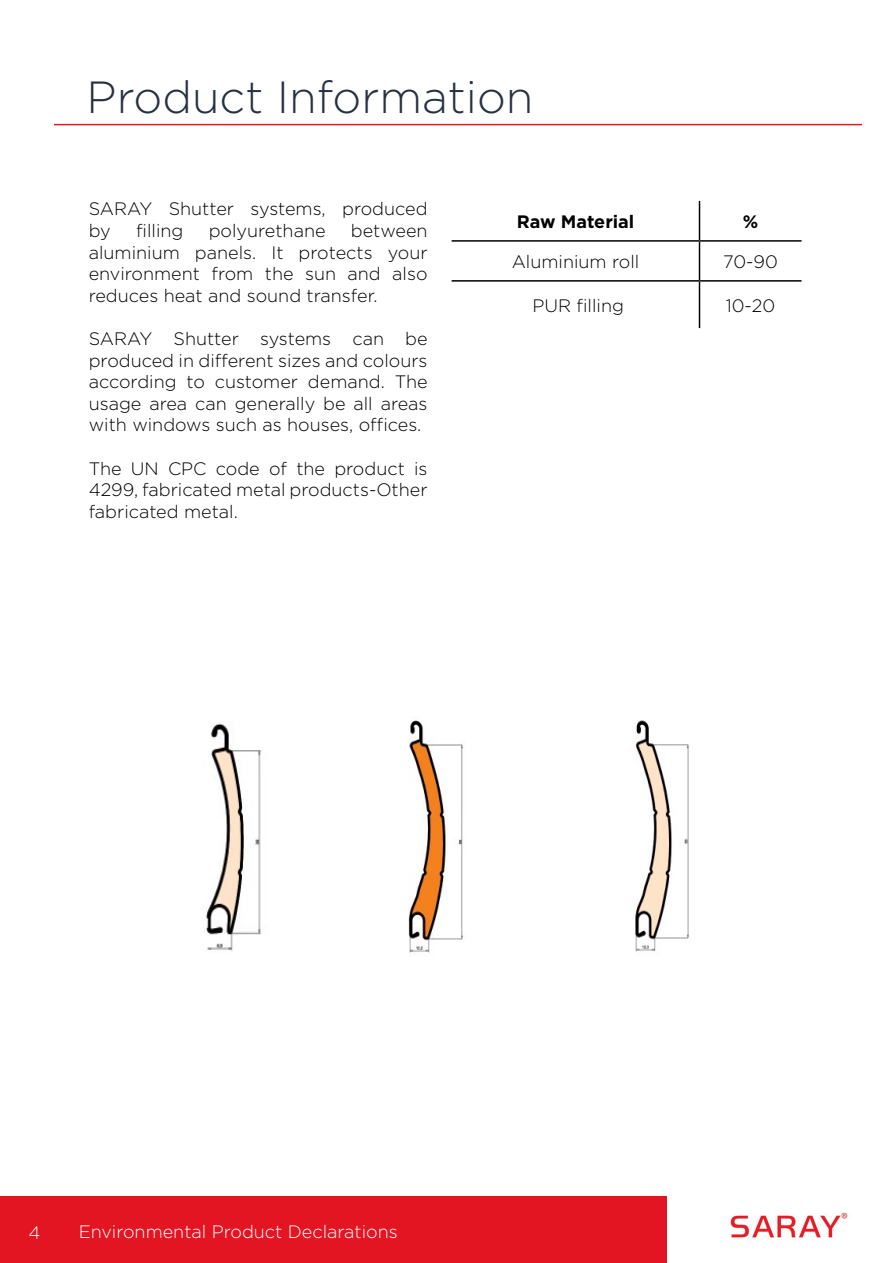
<style>
.page{position:relative;width:893px;height:1263px;background:#fff}
.page>*{position:absolute;margin:0;border:0;box-sizing:border-box;transform-origin:0 0}
.t1{font:300 45px "Gotham";color:#273240}
.t2{font:300 18px/21.6px "Gotham";color:#000;text-align:justify}
.t3{font:300 18px "Gotham";color:#fff}
.t4{font:700 18px "Gotham";color:#000}
</style>
<div class="page">
<div style="left:0;top:1196px;width:666px;height:67px;background:#e41522"></div>
<img style="left:730px;top:1212px;width:118px;height:26px">
<hr style="left:699px;top:201px;width:1px;height:39px;background:#000">
<hr style="left:452px;top:240px;width:247px;height:2px;background:#000">
<hr style="left:699px;top:240px;width:102px;height:2px;background:#000">
<hr style="left:699px;top:242px;width:1px;height:38px;background:#000">
<hr style="left:452px;top:280px;width:247px;height:2px;background:#000">
<hr style="left:699px;top:280px;width:102px;height:2px;background:#000">
<hr style="left:699px;top:282px;width:1px;height:46px;background:#000">
<hr style="left:54px;top:124px;width:808px;height:1px;background:#e41a24">
<img style="left:408px;top:720px;width:55px;height:233px">
<img style="left:206px;top:723px;width:56px;height:228px">
<img style="left:635px;top:720px;width:54px;height:232px">
<h1 class="t1" style="left:87px;top:68px;width:448px">Product Information</h1>
<p class="t2" style="left:89px;top:198px;width:340px">SARAY Shutter systems, produced by</p>
<p class="t2" style="left:136px;top:219px;width:49px">filling</p>
<p class="t2" style="left:209px;top:219px;width:118px">polyurethane</p>
<p class="t2" style="left:89px;top:219px;width:340px;text-indent:262px">between aluminium panels. It protects your environment from the sun and also reduces heat and sound transfer.</p>
<p class="t2" style="left:89px;top:327px;width:340px">SARAY Shutter systems can be produced in different sizes and colours according to customer demand. The usage area can generally be all areas with windows such as houses, offices.</p>
<p class="t2" style="left:89px;top:457px;width:340px">The UN CPC code of the product is 4299, fabricated metal products-Other fabricated metal.</p>
<p class="t4" style="left:517px;top:210px;width:119px">Raw Material</p>
<p class="t4" style="left:743px;top:210px;width:17px">%</p>
<p class="t2" style="left:512px;top:250px;width:129px">Aluminium roll</p>
<p class="t2" style="left:723px;top:250px;width:56px">70-90</p>
<p class="t2" style="left:532px;top:294px;width:93px">PUR filling</p>
<p class="t2" style="left:726px;top:294px;width:51px">10-20</p>
<p class="t3" style="left:28px;top:1221px;width:13px">4</p>
<p class="t3" style="left:79px;top:1220px;width:321px">Environmental Product Declarations</p>
</div>
